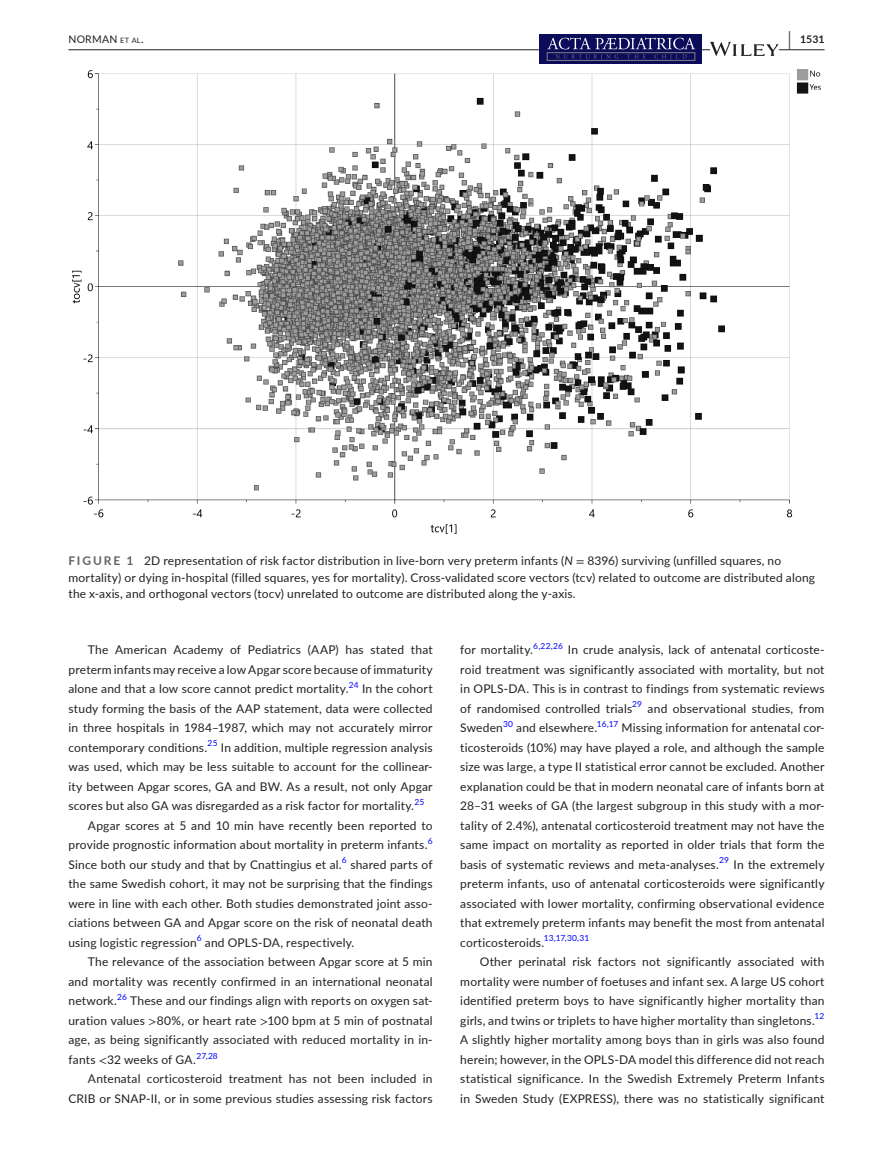
<style>
.page{position:relative;width:893px;height:1174px;background:#fff}
.page>*{position:absolute;margin:0;border:0;box-sizing:border-box;transform-origin:0 0}
.t1{font:12px/19.5px "Lato";letter-spacing:.015em;color:#231f20;text-align:justify}
.t2{font:10.5px "Lato";letter-spacing:.02em;color:#231f20}
.t3{font:700 10.5px "Lato";color:#231f20}
.t4{font:8.4px "Lato";color:#00f}
.s1{font-size:7.35px}
.s2{font-size:19.5px}
.s3{font-weight:700;color:#636366}
.s4{font-style:italic}
.s5{font-family:"STIX"}
</style>
<div class="page">
<hr style="left:68px;top:49px;width:756px;height:1px;background:#231f20">
<div style="left:539px;top:34px;width:162px;height:30px;background:#0c0d5a"></div>
<div style="left:547px;top:52px;width:148px;height:9px;border:1px solid #808080"></div>
<svg style="left:547px;top:37px;width:148px;height:21px"></svg>
<svg style="left:710px;top:42px;width:69px;height:14px"></svg>
<img style="left:72px;top:69px;width:749px;height:464px">
<p class="t2" style="left:68px;top:31px;width:77px">NORMAN <span class="s1">et al</span>.</p>
<p class="t3" style="left:789px;top:31px;width:37px"><span class="s2">|</span> 1531</p>
<p class="t1" style="left:68px;top:552px;width:748px;line-height:16.5px;text-align:left"><span class="s3">FIGURE 1</span> 2D representation of risk factor distribution in live-born very preterm infants (<span class="s4">N</span> <span class="s5">=</span> 8396) surviving (unfilled squares, no mortality) or dying in-hospital (filled squares, yes for mortality). Cross-validated score vectors (tcv) related to outcome are distributed along the x-axis, and orthogonal vectors (tocv) unrelated to outcome are distributed along the y-axis.</p>
<p class="t1" style="left:68px;top:639px;width:366px;text-indent:20px">The American Academy of Pediatrics (AAP) has stated that preterm infants may receive a low Apgar score because of immaturity alone and that a low score cannot predict mortality.</p>
<p class="t4" style="left:349px;top:679px;width:11px">24</p>
<p class="t1" style="left:68px;top:678px;width:366px;text-indent:294px">In the cohort study forming the basis of the AAP statement, data were collected in three hospitals in 1984–1987, which may not accurately mirror contemporary conditions.</p>
<p class="t4" style="left:208px;top:737px;width:11px">25</p>
<p class="t1" style="left:221px;top:737px;width:213px">In addition, multiple regression analysis</p>
<p class="t1" style="left:68px;top:756px;width:366px">was used, which may be less suitable to account for the collinear-</p>
<p class="t1" style="left:68px;top:776px;width:366px">ity between Apgar scores, GA and BW. As a result, not only Apgar</p>
<p class="t1" style="left:68px;top:795px;width:357px">scores but also GA was disregarded as a risk factor for mortality.<sup>25</sup></p>
<p class="t1" style="left:88px;top:815px;width:346px">Apgar scores at 5 and 10 min have recently been reported to</p>
<p class="t1" style="left:68px;top:834px;width:361px">provide prognostic information about mortality in preterm infants.</p>
<p class="t4" style="left:428px;top:835px;width:6px">6</p>
<p class="t1" style="left:68px;top:854px;width:275px">Since both our study and that by Cnattingius et al.</p>
<p class="t4" style="left:342px;top:854px;width:6px">6</p>
<p class="t1" style="left:68px;top:854px;width:366px;text-indent:282px">shared parts of the same Swedish cohort, it may not be surprising that the findings were in line with each other. Both studies demonstrated joint asso&shy;ciations between GA and Apgar score on the risk of neonatal death using logistic regression</p>
<p class="t4" style="left:197px;top:932px;width:6px">6</p>
<p class="t1" style="left:205px;top:932px;width:151px">and OPLS-DA, respectively.</p>
<p class="t1" style="left:88px;top:951px;width:346px">The relevance of the association between Apgar score at 5 min</p>
<p class="t1" style="left:68px;top:971px;width:366px">and mortality was recently confirmed in an international neonatal</p>
<p class="t1" style="left:68px;top:990px;width:366px">network.<sup>26</sup> These and our findings align with reports on oxygen sat-</p>
<p class="t1" style="left:68px;top:1010px;width:366px">uration values <span class="s5">&gt;</span>80%, or heart rate <span class="s5">&gt;</span>100 bpm at 5 min of postnatal</p>
<p class="t1" style="left:68px;top:1029px;width:366px">age, as being significantly associated with reduced mortality in in-</p>
<p class="t1" style="left:68px;top:1049px;width:151px">fants <span class="s5">&lt;</span>32 weeks of GA.<sup>27,28</sup></p>
<p class="t1" style="left:88px;top:1068px;width:346px">Antenatal corticosteroid treatment has not been included in</p>
<p class="t1" style="left:68px;top:1088px;width:366px">CRIB or SNAP-II, or in some previous studies assessing risk factors</p>
<p class="t1" style="left:460px;top:639px;width:74px">for mortality.</p>
<p class="t4" style="left:533px;top:640px;width:31px">6,22,26</p>
<p class="t1" style="left:460px;top:639px;width:366px;text-indent:108px">In crude analysis, lack of antenatal corticoste&shy;roid treatment was significantly associated with mortality, but not in OPLS-DA. This is in contrast to findings from systematic reviews of randomised controlled trials</p>
<p class="t4" style="left:632px;top:698px;width:11px">29</p>
<p class="t1" style="left:648px;top:698px;width:178px">and observational studies, from</p>
<p class="t1" style="left:460px;top:717px;width:44px">Sweden</p>
<p class="t4" style="left:503px;top:718px;width:12px">30</p>
<p class="t1" style="left:516px;top:717px;width:82px">and elsewhere.</p>
<p class="t4" style="left:597px;top:718px;width:23px">16,17</p>
<p class="t1" style="left:460px;top:717px;width:366px;text-indent:161px">Missing information for antenatal cor&shy;ticosteroids (10%) may have played a role, and although the sample size was large, a type II statistical error cannot be excluded. Another explanation could be that in modern neonatal care of infants born at 28–31 weeks of GA (the largest subgroup in this study with a mor&shy;tality of 2.4%), antenatal corticosteroid treatment may not have the same impact on mortality as reported in older trials that form the basis of systematic reviews and meta-analyses.<sup>29</sup> In the extremely preterm infants, uso of antenatal corticosteroids were significantly associated with lower mortality, confirming observational evidence that extremely preterm infants may benefit the most from antenatal corticosteroids.</p>
<p class="t4" style="left:544px;top:932px;width:47px">13,17,30,31</p>
<p class="t1" style="left:460px;top:951px;width:366px;text-indent:20px">Other perinatal risk factors not significantly associated with mortality were number of foetuses and infant sex. A large US cohort identified preterm boys to have significantly higher mortality than girls, and twins or triplets to have higher mortality than singletons.</p>
<p class="t4" style="left:815px;top:1010px;width:11px">12</p>
<p class="t1" style="left:460px;top:1029px;width:366px">A slightly higher mortality among boys than in girls was also found herein; however, in the OPLS-DA model this difference did not reach statistical significance. In the Swedish Extremely Preterm Infants in Sweden Study (EXPRESS), there was no statistically significant</p>
</div>
